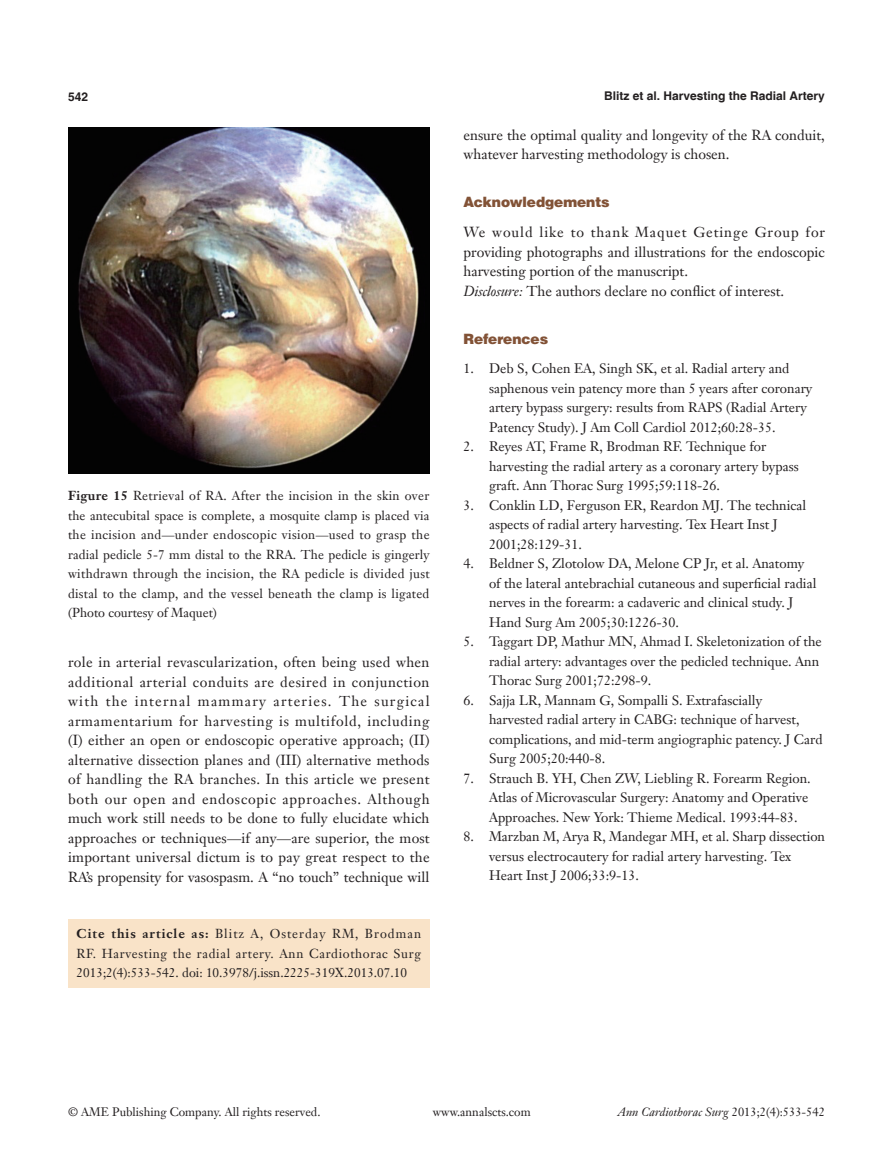
<style>
.page{position:relative;width:893px;height:1170px;background:#fff}
.page>*{position:absolute;margin:0;border:0;box-sizing:border-box;transform-origin:0 0}
.t1{font:14.25px/19.5px "Janson Text LT";color:#231f20}
.t2{font:900 14.25px "Helvetica";color:#825236}
.t3{font:13.5px/19.5px "Janson Text LT";color:#231f20}
.t4{font:12.75px/19.5px "Janson Text LT";color:#231f20;text-align:justify}
.t5{font:12px "Janson Text LT";color:#231f20}
.t6{font:700 12px "Helvetica";color:#231f20}
.t7{font:italic 12px "Janson Text LT";color:#231f20}
.s1{font-weight:700}
.s2{font-style:italic}
.s3{font-style:normal}
</style>
<div class="page">
<div style="left:68px;top:918px;width:361px;height:69px;background:#f9e3c8"></div>
<img style="left:68px;top:128px;width:361px;height:345px">
<p class="t6" style="left:68px;top:89px;width:22px">542</p>
<p class="t6" style="left:604px;top:88px;width:222px">Blitz et al. Harvesting the Radial Artery</p>
<p class="t4" style="left:68px;top:486px;width:363px"><span class="s1">Figure 15</span> Retrieval of RA. After the incision in the skin over the antecubital space is complete, a mosquite clamp is placed via the incision and—under endoscopic vision—used to grasp the radial pedicle 5-7 mm distal to the RRA. The pedicle is gingerly withdrawn through the incision, the RA pedicle is divided just distal to the clamp, and the vessel beneath the clamp is ligated (Photo courtesy of Maquet)</p>
<p class="t1" style="left:68px;top:652px;width:363px;text-align:justify">role in arterial revascularization, often being used when additional arterial conduits are desired in conjunction with the internal mammary arteries. The surgical armamentarium for harvesting is multifold, including (I) either an open or endoscopic operative approach; (II) alternative dissection planes and (III) alternative methods of handling the RA branches. In this article we present both our open and endoscopic approaches. Although much work still needs to be done to fully elucidate which approaches or techniques—if any—are superior, the most important universal dictum is to pay great respect to the RA’s propensity for vasospasm. A “no touch” technique will</p>
<p class="t4" style="left:77px;top:924px;width:346px"><span class="s1">Cite this article as:</span> Blitz A, Osterday RM, Brodman RF. Harvesting the radial artery. Ann Cardiothorac Surg 2013;2(4):533-542. doi: 10.3978/j.issn.2225-319X.2013.07.10</p>
<p class="t1" style="left:463px;top:125px;width:363px">ensure the optimal quality and longevity of the RA conduit, whatever harvesting methodology is chosen.</p>
<p class="t2" style="left:463px;top:193px;width:148px">Acknowledgements</p>
<p class="t1" style="left:463px;top:222px;width:363px">We would like to thank Maquet Getinge Group for providing photographs and illustrations for the endoscopic harvesting portion of the manuscript.<br><span class="s2">Disclosure:</span> The authors declare no conflict of interest.</p>
<p class="t2" style="left:463px;top:329px;width:86px">References</p>
<p class="t3" style="left:489px;top:359px;width:325px;text-indent:-26px">1. Deb S, Cohen EA, Singh SK, et al. Radial artery and saphenous vein patency more than 5 years after coronary artery bypass surgery: results from RAPS (Radial Artery Patency Study). J Am Coll Cardiol 2012;60:28-35.</p>
<p class="t3" style="left:489px;top:437px;width:311px;text-indent:-26px">2. Reyes AT, Frame R, Brodman RF. Technique for harvesting the radial artery as a coronary artery bypass graft. Ann Thorac Surg 1995;59:118-26.</p>
<p class="t3" style="left:489px;top:495px;width:319px;text-indent:-26px">3. Conklin LD, Ferguson ER, Reardon MJ. The technical aspects of radial artery harvesting. Tex Heart Inst J<br>2001;28:129-31.</p>
<p class="t3" style="left:489px;top:554px;width:329px;text-indent:-26px">4. Beldner S, Zlotolow DA, Melone CP Jr, et al. Anatomy of the lateral antebrachial cutaneous and superficial radial nerves in the forearm: a cadaveric and clinical study. J Hand Surg Am 2005;30:1226-30.</p>
<p class="t3" style="left:489px;top:632px;width:334px;text-indent:-26px">5. Taggart DP, Mathur MN, Ahmad I. Skeletonization of the radial artery: advantages over the pedicled technique. Ann<br>Thorac Surg 2001;72:298-9.</p>
<p class="t3" style="left:489px;top:690px;width:335px;text-indent:-26px">6. Sajja LR, Mannam G, Sompalli S. Extrafascially<br>harvested radial artery in CABG: technique of harvest, complications, and mid-term angiographic patency. J Card Surg 2005;20:440-8.</p>
<p class="t3" style="left:489px;top:768px;width:323px;text-indent:-26px">7. Strauch B. YH, Chen ZW, Liebling R. Forearm Region.<br>Atlas of Microvascular Surgery: Anatomy and Operative<br>Approaches. New York: Thieme Medical. 1993:44-83.</p>
<p class="t3" style="left:489px;top:826px;width:338px;text-indent:-26px">8. Marzban M, Arya R, Mandegar MH, et al. Sharp dissection versus electrocautery for radial artery harvesting. Tex<br>Heart Inst J 2006;33:9-13.</p>
<p class="t5" style="left:68px;top:1104px;width:254px">© AME Publishing Company. All rights reserved.</p>
<p class="t5" style="left:433px;top:1104px;width:99px">www.annalscts.com</p>
<p class="t7" style="left:618px;top:1104px;width:209px">Ann Cardiothorac Surg <span class="s3">2013;2(4):533-542</span></p>
</div>
